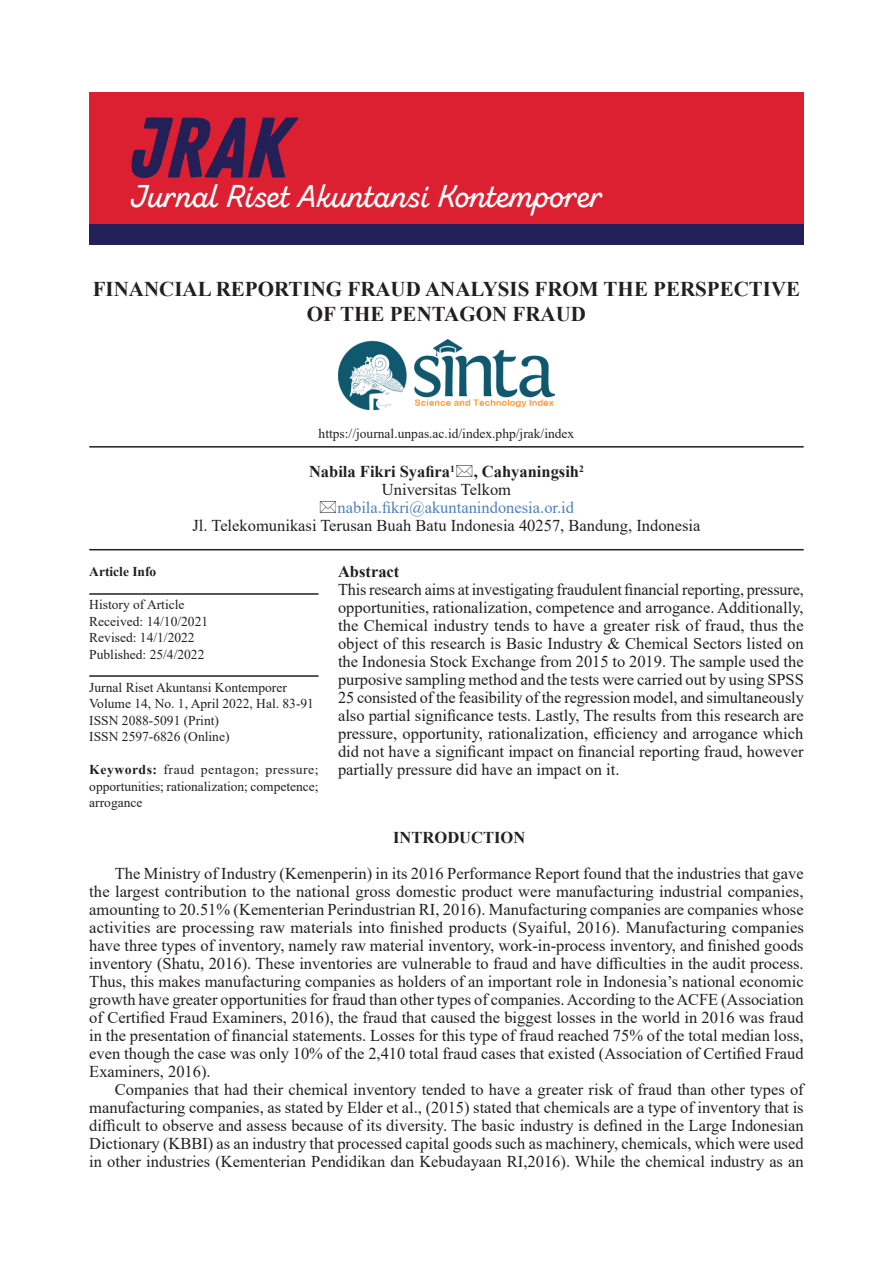
<style>
.page{position:relative;width:893px;height:1263px;background:#fff}
.page>*{position:absolute;margin:0;border:0;box-sizing:border-box;transform-origin:0 0}
.teks_table{font:85.5px "Zing Rust Demo Base";color:#231f57}
.teks_table-2{font:31.5px "Zing Script Rust SB Demo Base";color:#fff}
.judul{font:700 21px/25.2px "Times New Roman";color:#231f20;text-align:center}
.isi_paragraf{font:16.5px/18px "Times New Roman";color:#231f20;text-align:justify}
.abstract{font:16.5px/18px "Times New Roman";color:#231f20;text-align:justify}
.Nama_Penulis{font:16.5px "Times New Roman";color:#231f20}
.Nama_Penulis-2{font:16.5px "Times New Roman";color:#4f81bd}
.Nama_Penulis-3{font:700 16.5px "Times New Roman";color:#231f20}
.isi_paragraf-2{font:700 16.5px "Times New Roman";color:#231f20}
.abstract-2{font:700 16.5px "Times New Roman";color:#231f20}
.artikel_info{font:13.5px/16.5px "Times New Roman";color:#231f20;text-align:justify}
.teks_table-3{font:13.5px "Times New Roman";color:#231f20}
.artikel_info-2{font:700 13.5px "Times New Roman";color:#231f20}
.s1{font-weight:700}
</style>
<div class="page">
<hr style="left:89px;top:446px;width:715px;height:2px;background:#231f20">
<img style="left:338px;top:339px;width:217px;height:72px">
<hr style="left:89px;top:549px;width:715px;height:1px;background:#231f20">
<hr style="left:89px;top:593px;width:230px;height:2px;background:#231f20">
<hr style="left:89px;top:675px;width:230px;height:2px;background:#231f20">
<div style="left:89px;top:92px;width:714px;height:132px;background:#dd2031"></div>
<div style="left:89px;top:224px;width:715px;height:20px;background:#231f57"></div>
<p class="teks_table" style="left:127px;top:98px;width:161px">JRAK</p>
<p class="teks_table-2" style="left:130px;top:177px;width:474px">Jurnal Riset Akuntansi Kontemporer</p>
<p class="judul" style="left:93px;top:276px;width:709px">FINANCIAL REPORTING FRAUD ANALYSIS FROM THE PERSPECTIVE<br>OF THE PENTAGON FRAUD</p>
<p class="teks_table-3" style="left:319px;top:424px;width:257px">https://journal.unpas.ac.id/index.php/jrak/index</p>
<p class="Nama_Penulis-3" style="left:309px;top:460px;width:276px">Nabila Fikri Syafira<sup>1</sup> , Cahyaningsih<sup>2</sup></p>
<p class="Nama_Penulis" style="left:382px;top:478px;width:131px">Universitas Telkom</p>
<p class="Nama_Penulis-2" style="left:338px;top:496px;width:238px">nabila.fikri@akuntanindonesia.or.id</p>
<p class="Nama_Penulis" style="left:192px;top:514px;width:510px">Jl. Telekomunikasi Terusan Buah Batu Indonesia 40257, Bandung, Indonesia</p>
<p class="artikel_info-2" style="left:89px;top:562px;width:69px">Article Info</p>
<p class="artikel_info" style="left:89px;top:596px;width:97px">History of Article</p>
<p class="artikel_info" style="left:89px;top:612px;width:120px">Received: 14/10/2021</p>
<p class="artikel_info" style="left:89px;top:629px;width:107px">Revised: 14/1/2022</p>
<p class="artikel_info" style="left:89px;top:645px;width:117px">Published: 25/4/2022</p>
<p class="artikel_info" style="left:89px;top:678px;width:199px">Jurnal Riset Akuntansi Kontemporer</p>
<p class="artikel_info" style="left:89px;top:695px;width:226px">Volume 14, No. 1, April 2022, Hal. 83-91</p>
<p class="artikel_info" style="left:89px;top:711px;width:131px">ISSN 2088-5091 (Print)</p>
<p class="artikel_info" style="left:89px;top:728px;width:142px">ISSN 2597-6826 (Online)</p>
<p class="artikel_info" style="left:89px;top:761px;width:231px"><span class="s1">Keywords:</span> fraud pentagon; pressure; opportunities; rationalization; competence; arrogance</p>
<p class="abstract-2" style="left:338px;top:560px;width:63px">Abstract</p>
<p class="abstract" style="left:338px;top:580px;width:467px">This research aims at investigating fraudulent financial reporting, pressure, opportunities, rationalization, competence and arrogance. Additionally, the Chemical industry tends to have a greater risk of fraud, thus the object of this research is Basic Industry &amp; Chemical Sectors listed on the Indonesia Stock Exchange from 2015 to 2019. The sample used the purposive sampling method and the tests were carried out by using SPSS 25 consisted of the feasibility of the regression model, and simultaneously also partial significance tests. Lastly, The results from this research are pressure, opportunity, rationalization, efficiency and arrogance which did not have a significant impact on financial reporting fraud, however partially pressure did have an impact on it.</p>
<p class="isi_paragraf-2" style="left:393px;top:825px;width:133px">INTRODUCTION</p>
<p class="isi_paragraf" style="left:89px;top:864px;width:716px;text-indent:26px">The Ministry of Industry (Kemenperin) in its 2016 Performance Report found that the industries that gave the largest contribution to the national gross domestic product were manufacturing industrial companies, amounting to 20.51% (Kementerian Perindustrian RI, 2016). Manufacturing companies are companies whose activities are processing raw materials into finished products (Syaiful, 2016). Manufacturing companies have three types of inventory, namely raw material inventory, work-in-process inventory, and finished goods inventory (Shatu, 2016). These inventories are vulnerable to fraud and have difficulties in the audit process.<br>Thus, this makes manufacturing companies as holders of an important role in Indonesia’s national economic growth have greater opportunities for fraud than other types of companies. According to the ACFE (Association of Certified Fraud Examiners, 2016), the fraud that caused the biggest losses in the world in 2016 was fraud in the presentation of financial statements. Losses for this type of fraud reached 75% of the total median loss, even though the case was only 10% of the 2,410 total fraud cases that existed (Association of Certified Fraud Examiners, 2016).</p>
<p class="isi_paragraf" style="left:89px;top:1080px;width:716px;text-indent:26px">Companies that had their chemical inventory tended to have a greater risk of fraud than other types of manufacturing companies, as stated by Elder et al., (2015) stated that chemicals are a type of inventory that is difficult to observe and assess because of its diversity. The basic industry is defined in the Large Indonesian Dictionary (KBBI) as an industry that processed capital goods such as machinery, chemicals, which were used in other industries (Kementerian Pendidikan dan Kebudayaan RI,2016). While the chemical industry as an</p>
</div>
